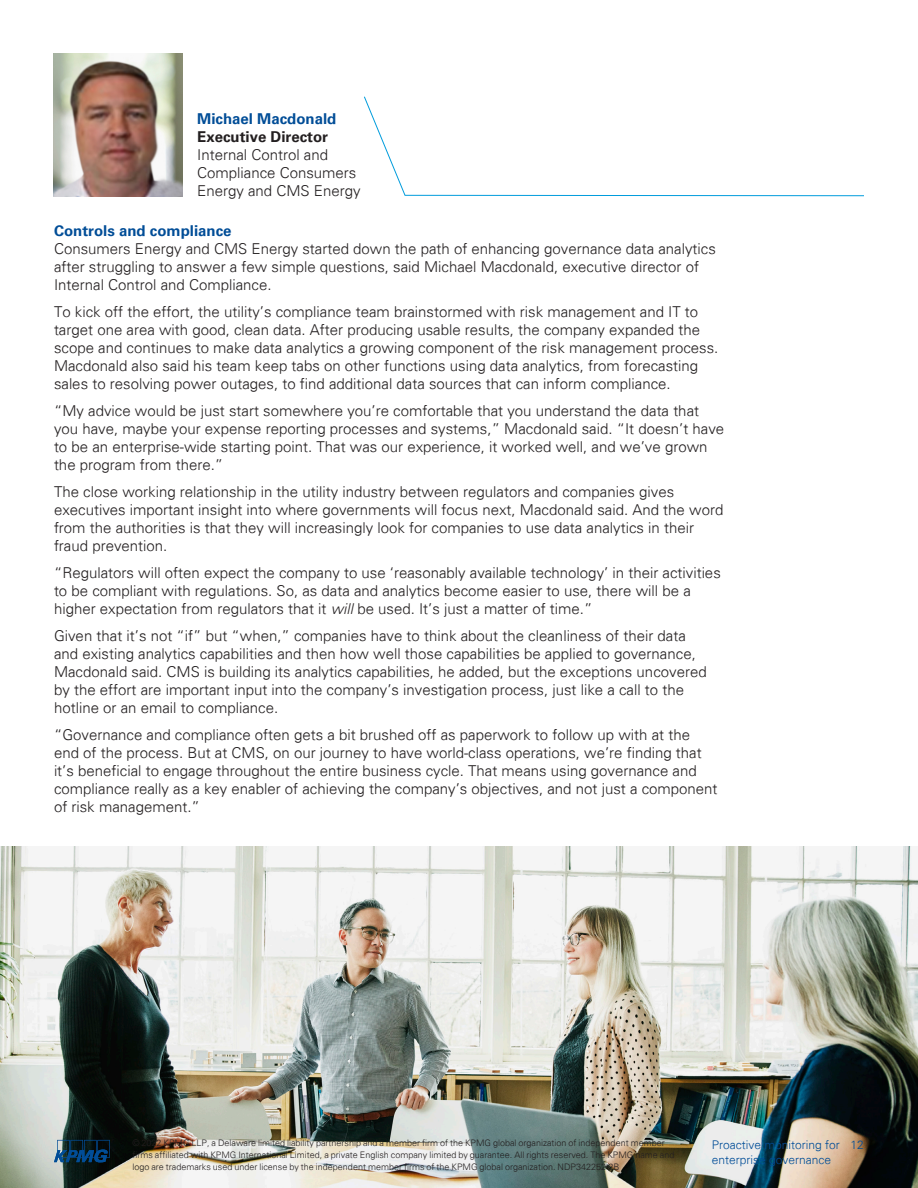
<style>
.page{position:relative;width:918px;height:1188px;background:#fff}
.page>*{position:absolute;margin:0;border:0;box-sizing:border-box;transform-origin:0 0}
.t1{font:300 15px/18px "Univers 45";color:#231f20}
.t2{font:700 15px "Univers 65";color:#014d97}
.t3{font:700 15px "Univers 65";color:#231f20}
.t4{font:300 12px/15px "Univers 45";color:#014d97}
.t5{font:300 9px/12px "Univers 45";color:#231f20}
.s1{font-style:italic}
</style>
<div class="page">
<img style="left:0;top:846px;width:918px;height:342px">
<img style="left:54px;top:54px;width:128px;height:142px">
<svg style="left:364px;top:96px;width:500px;height:100px"></svg>
<svg style="left:54px;top:1140px;width:56px;height:22px"></svg>
<p class="t2" style="left:197px;top:110px;width:141px">Michael Macdonald</p>
<p class="t3" style="left:197px;top:128px;width:132px">Executive Director</p>
<p class="t1" style="left:197px;top:146px;width:165px">Internal Control and<br>Compliance Consumers<br>Energy and CMS Energy</p>
<p class="t2" style="left:54px;top:222px;width:179px">Controls and compliance</p>
<p class="t1" style="left:54px;top:240px;width:663px">Consumers Energy and CMS Energy started down the path of enhancing governance data analytics after struggling to answer a few simple questions, said Michael Macdonald, executive director of<br>Internal Control and Compliance.</p>
<p class="t1" style="left:54px;top:303px;width:666px">To kick off the effort, the utility’s compliance team brainstormed with risk management and IT to target one area with good, clean data. After producing usable results, the company expanded the scope and continues to make data analytics a growing component of the risk management process.<br>Macdonald also said his team keep tabs on other functions using data analytics, from forecasting sales to resolving power outages, to find additional data sources that can inform compliance.</p>
<p class="t1" style="left:54px;top:402px;width:672px">“My advice would be just start somewhere you’re comfortable that you understand the data that you have, maybe your expense reporting processes and systems,” Macdonald said. “It doesn’t have to be an enterprise-wide starting point. That was our experience, it worked well, and we’ve grown the program from there.”</p>
<p class="t1" style="left:54px;top:483px;width:671px">The close working relationship in the utility industry between regulators and companies gives executives important insight into where governments will focus next, Macdonald said. And the word from the authorities is that they will increasingly look for companies to use data analytics in their fraud prevention.</p>
<p class="t1" style="left:54px;top:564px;width:668px">“Regulators will often expect the company to use ‘reasonably available technology’ in their activities to be compliant with regulations. So, as data and analytics become easier to use, there will be a higher expectation from regulators that it <span class="s1">will</span> be used. It’s just a matter of time.”</p>
<p class="t1" style="left:54px;top:627px;width:654px">Given that it’s not “if” but “when,” companies have to think about the cleanliness of their data and existing analytics capabilities and then how well those capabilities be applied to governance, Macdonald said. CMS is building its analytics capabilities, he added, but the exceptions uncovered by the effort are important input into the company’s investigation process, just like a call to the hotline or an email to compliance.</p>
<p class="t1" style="left:54px;top:726px;width:665px">“Governance and compliance often gets a bit brushed off as paperwork to follow up with at the end of the process. But at CMS, on our journey to have world-class operations, we’re finding that it’s beneficial to engage throughout the entire business cycle. That means using governance and compliance really as a key enabler of achieving the company’s objectives, and not just a component of risk management.”</p>
<p class="t5" style="left:132px;top:1137px;width:544px">© 2022 KPMG LLP, a Delaware limited liability partnership and a member firm of the KPMG global organization of independent member firms affiliated with KPMG International Limited, a private English company limited by guarantee. All rights reserved. The KPMG name and logo are trademarks used under license by the independent member firms of the KPMG global organization. NDP342252-2B</p>
<p class="t4" style="left:712px;top:1137px;width:154px">Proactive monitoring for 12 enterprise governance</p>
</div>
